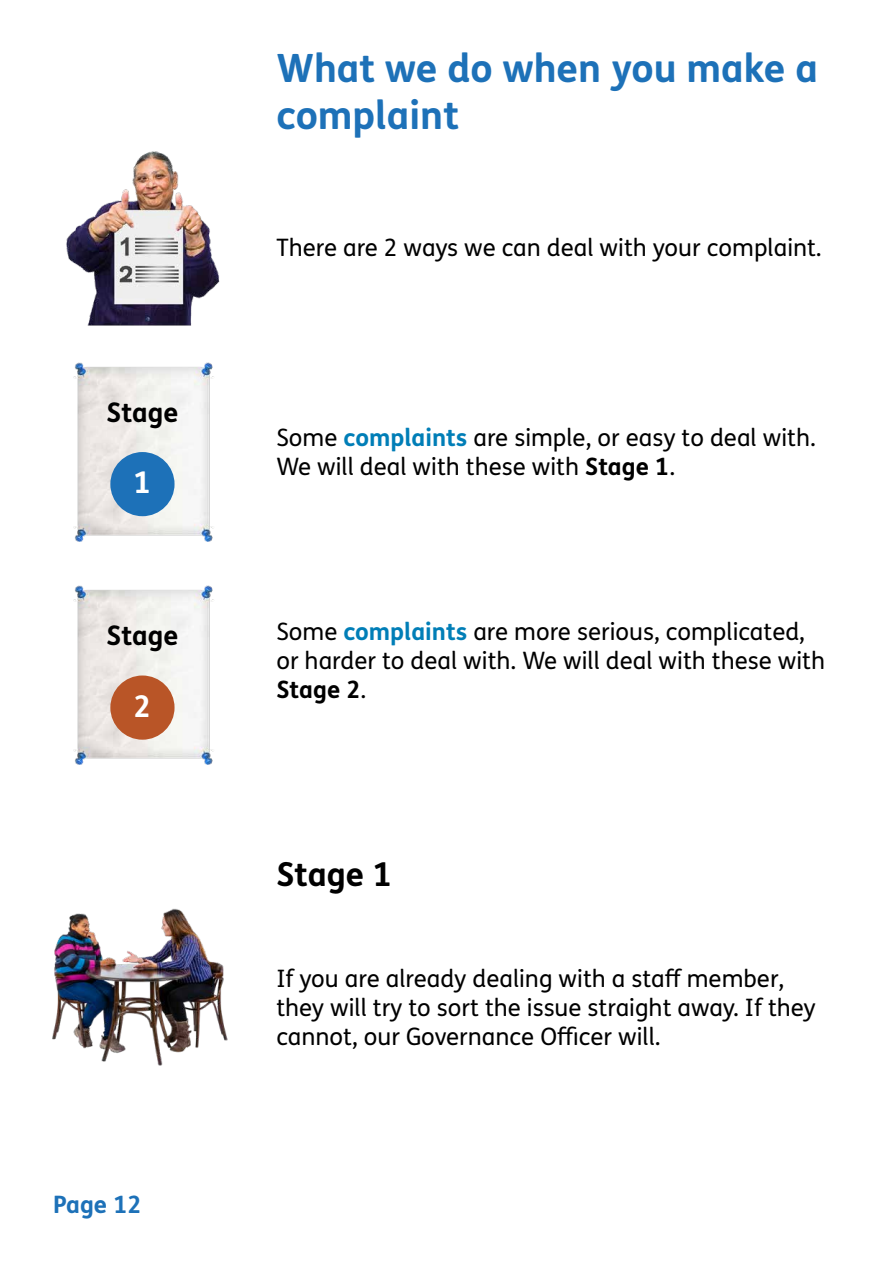
<style>
.page{position:relative;width:893px;height:1263px;background:#fff}
.page>*{position:absolute;margin:0;border:0;box-sizing:border-box;transform-origin:0 0}
.t1{font:700 39px/46.8px "FS Me Pro";color:#1d71b8}
.Bodytext_-_P{font:700 33px "FS Me Pro";color:#000}
.Bodytext_-_P-2{font:700 30px "FS Me Pro";color:#fff}
.Bodytext_-_P-3{font:700 27px "FS Me Pro";color:#000}
.Bodytext_-_P-4{font:24px/28.8px "FS Me Pro";color:#000}
.t2{font:700 24px "FS Me Pro";color:#1d71b8}
.s1{font-weight:700;color:#007eb7}
.s2{font-weight:700}
</style>
<div class="page">
<img style="left:52px;top:908px;width:176px;height:158px">
<img style="left:73px;top:362px;width:141px;height:179px">
<img style="left:73px;top:586px;width:141px;height:179px">
<div style="left:110px;top:452px;width:65px;height:64px;background:#1d71b8;border-radius:50%"></div>
<img style="left:66px;top:151px;width:154px;height:175px">
<div style="left:110px;top:675px;width:65px;height:65px;background:#b95527;border-radius:50%"></div>
<p class="Bodytext_-_P-3" style="left:106px;top:391px;width:73px">Stage</p>
<p class="Bodytext_-_P-2" style="left:134px;top:460px;width:19px">1</p>
<p class="Bodytext_-_P-3" style="left:106px;top:615px;width:73px">Stage</p>
<p class="Bodytext_-_P-2" style="left:134px;top:683px;width:19px">2</p>
<p class="t2" style="left:53px;top:1186px;width:90px">Page 12</p>
<h2 class="t1" style="left:276px;top:43px;width:543px">What we do when you make a complaint</h2>
<p class="Bodytext_-_P-4" style="left:276px;top:233px;width:547px">There are 2 ways we can deal with your complaint.</p>
<p class="Bodytext_-_P-4" style="left:276px;top:423px;width:541px">Some <span class="s1">complaints</span> are simple, or easy to deal with.<br>We will deal with these with <span class="s2">Stage 1</span>.</p>
<p class="Bodytext_-_P-4" style="left:276px;top:617px;width:550px">Some <span class="s1">complaints</span> are more serious, complicated, or harder to deal with. We will deal with these with<br><span class="s2">Stage 2</span>.</p>
<p class="Bodytext_-_P" style="left:276px;top:849px;width:117px">Stage 1</p>
<p class="Bodytext_-_P-4" style="left:276px;top:964px;width:541px">If you are already dealing with a staff member, they will try to sort the issue straight away. If they cannot, our Governance Officer will.</p>
</div>
